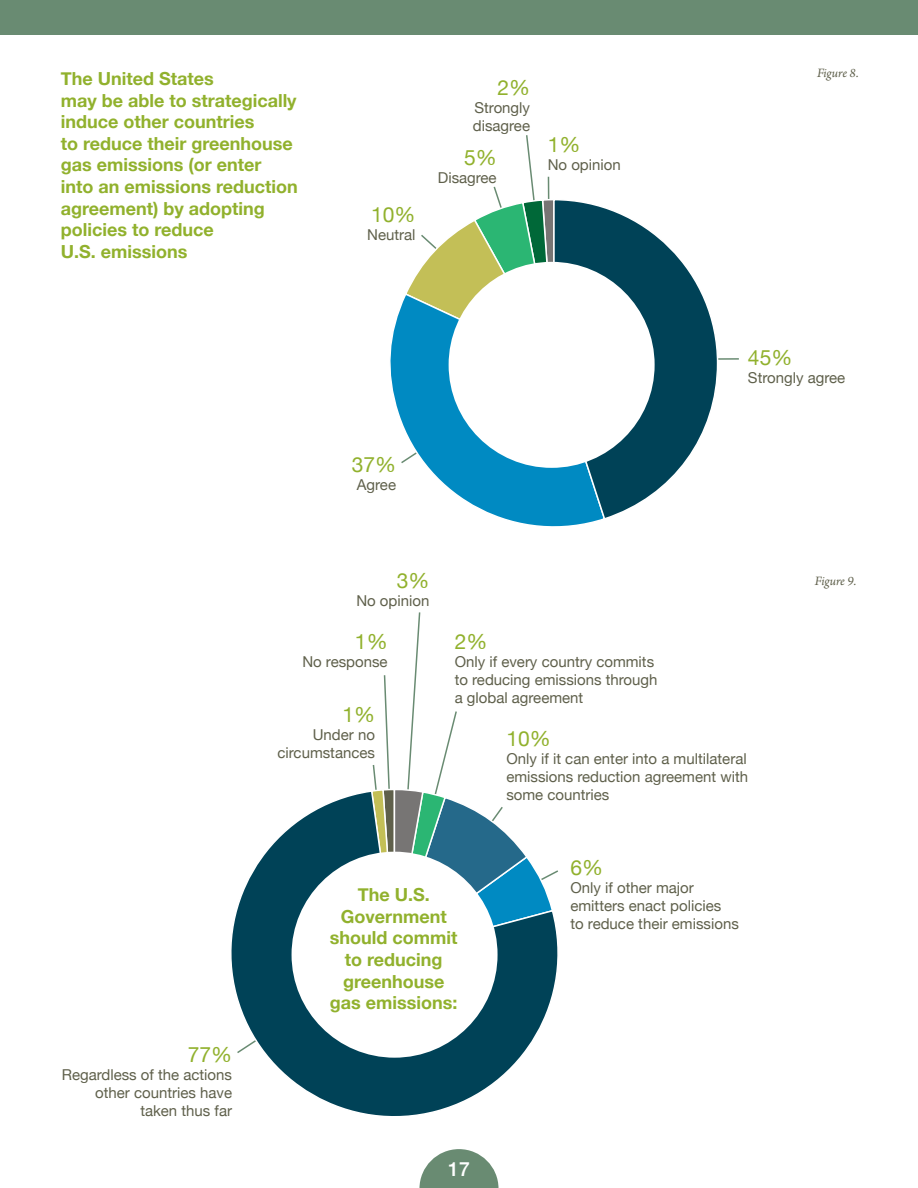
<style>
.page{position:relative;width:918px;height:1188px;background:#fff}
.page>*{position:absolute;margin:0;border:0;box-sizing:border-box;transform-origin:0 0}
.t1{font:21px "Helvetica Neue";color:#91b12d}
.t2{font:500 19.5px "Helvetica Neue";color:#fff}
.t3{font:700 18px/21.6px "Helvetica Neue";color:#91b12d}
.t4{font:15px/18px "Helvetica Neue";color:#5f604b}
.t5{font:italic 13.5px "Arno Pro";letter-spacing:-.005em;color:#5f604b}
</style>
<div class="page">
<svg style="left:419px;top:1149px;width:80px;height:39px"></svg>
<div style="left:0;top:0;width:918px;height:35px;background:#698b72"></div>
<svg style="left:372px;top:612px;width:85px;height:177px"></svg>
<svg style="left:231px;top:789px;width:327px;height:327px"></svg>
<div style="left:292px;top:852px;width:206px;height:206px;background:#fff;border-radius:50%"></div>
<svg style="left:407px;top:135px;width:332px;height:225px"></svg>
<svg style="left:390px;top:292px;width:204px;height:235px"></svg>
<svg style="left:552px;top:198px;width:167px;height:323px"></svg>
<div style="left:449px;top:262px;width:206px;height:206px;background:#fff;border-radius:50%"></div>
<p class="t3" style="left:61px;top:68px;width:155px">The United States</p>
<p class="t3" style="left:61px;top:90px;width:237px">may be able to strategically induce other countries</p>
<p class="t3" style="left:61px;top:133px;width:238px">to reduce their greenhouse gas emissions (or enter into an emissions reduction agreement) by adopting</p>
<p class="t3" style="left:61px;top:220px;width:154px">policies to reduce</p>
<p class="t3" style="left:61px;top:241px;width:128px">U.S. emissions</p>
<p class="t1" style="left:371px;top:200px;width:46px">10%</p>
<p class="t4" style="left:367px;top:227px;width:50px">Neutral</p>
<p class="t1" style="left:497px;top:72px;width:34px">2%</p>
<p class="t4" style="left:473px;top:100px;width:59px">Strongly disagree</p>
<p class="t1" style="left:464px;top:142px;width:34px">5%</p>
<p class="t4" style="left:438px;top:170px;width:60px">Disagree</p>
<p class="t1" style="left:548px;top:129px;width:34px">1%</p>
<p class="t4" style="left:548px;top:157px;width:75px">No opinion</p>
<p class="t5" style="left:817px;top:65px;width:43px">Figure 8.</p>
<p class="t1" style="left:352px;top:450px;width:46px">37%</p>
<p class="t4" style="left:357px;top:477px;width:41px">Agree</p>
<p class="t1" style="left:748px;top:342px;width:46px">45%</p>
<p class="t4" style="left:748px;top:369px;width:99px">Strongly agree</p>
<p class="t1" style="left:397px;top:565px;width:34px">3%</p>
<p class="t4" style="left:356px;top:592px;width:75px">No opinion</p>
<p class="t1" style="left:355px;top:627px;width:34px">1%</p>
<p class="t4" style="left:302px;top:654px;width:87px">No response</p>
<p class="t1" style="left:342px;top:699px;width:34px">1%</p>
<p class="t4" style="left:278px;top:726px;width:99px;text-align:right">Under no circumstances</p>
<p class="t1" style="left:455px;top:627px;width:34px">2%</p>
<p class="t4" style="left:455px;top:654px;width:204px">Only if every country commits to reducing emissions through a global agreement</p>
<p class="t1" style="left:506px;top:723px;width:46px">10%</p>
<p class="t4" style="left:506px;top:751px;width:243px;text-align:justify">Only if it can enter into a multilateral emissions reduction agreement with some countries</p>
<p class="t5" style="left:815px;top:573px;width:43px">Figure 9.</p>
<p class="t1" style="left:188px;top:1040px;width:46px">77%</p>
<p class="t4" style="left:62px;top:1067px;width:172px;text-align:right">Regardless of the actions other countries have taken thus far</p>
<p class="t3" style="left:358px;top:884px;width:74px">The U.S.</p>
<p class="t3" style="left:341px;top:906px;width:108px">Government</p>
<p class="t3" style="left:330px;top:928px;width:129px">should commit</p>
<p class="t3" style="left:345px;top:949px;width:99px">to reducing</p>
<p class="t3" style="left:343px;top:971px;width:103px">greenhouse</p>
<p class="t3" style="left:330px;top:992px;width:129px">gas emissions:</p>
<h2 class="t2" style="left:448px;top:1154px;width:23px">17</h2>
<p class="t1" style="left:570px;top:852px;width:34px">6%</p>
<p class="t4" style="left:570px;top:879px;width:170px">Only if other major emitters enact policies<br>to reduce their emissions</p>
</div>
